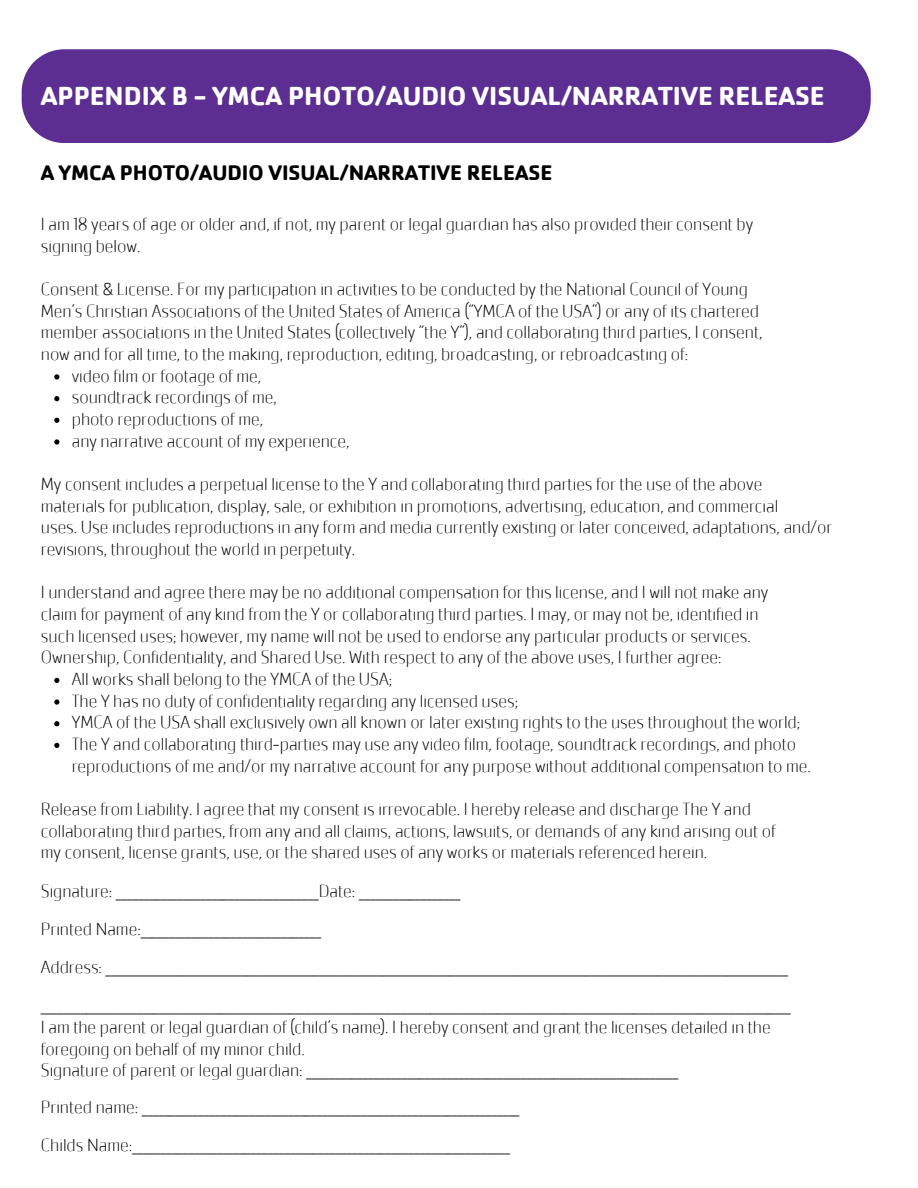
<style>
.page{position:relative;width:918px;height:1188px;background:#fff}
.page>*{position:absolute;margin:0;border:0;box-sizing:border-box;transform-origin:0 0}
.t1{font:700 27px "Cachet W05";color:#fff}
.t2{font:700 21.9px "Cachet W05";color:#000}
.t3{font:200 18.15px/21.6px "Cachet W05";color:#000}
</style>
<div class="page">
<div style="left:22px;top:49px;width:849px;height:94px;background:#5c2e91"></div>
<svg style="left:54px;top:374px;width:5px;height:6px"></svg>
<svg style="left:54px;top:396px;width:5px;height:5px"></svg>
<svg style="left:54px;top:418px;width:5px;height:5px"></svg>
<svg style="left:54px;top:439px;width:5px;height:6px"></svg>
<svg style="left:54px;top:678px;width:5px;height:5px"></svg>
<svg style="left:54px;top:699px;width:5px;height:6px"></svg>
<svg style="left:54px;top:721px;width:5px;height:5px"></svg>
<svg style="left:54px;top:743px;width:5px;height:5px"></svg>
<h1 class="t1" style="left:41px;top:79px;width:785px">APPENDIX B - YMCA PHOTO/AUDIO VISUAL/NARRATIVE RELEASE</h1>
<h2 class="t2" style="left:41px;top:159px;width:513px">A YMCA PHOTO/AUDIO VISUAL/NARRATIVE RELEASE</h2>
<p class="t3" style="left:41px;top:213px;width:714px">I am 18 years of age or older and, if not, my parent or legal guardian has also provided their consent by</p>
<p class="t3" style="left:41px;top:235px;width:101px">signing below.</p>
<p class="t3" style="left:41px;top:278px;width:709px">Consent &amp; License. For my participation in activities to be conducted by the National Council of Young</p>
<p class="t3" style="left:41px;top:300px;width:720px">Men’s Christian Associations of the United States of America (“YMCA of the USA”) or any of its chartered</p>
<p class="t3" style="left:41px;top:322px;width:723px">member associations in the United States (collectively “the Y”), and collaborating third parties, I consent,</p>
<p class="t3" style="left:41px;top:343px;width:649px">now and for all time, to the making, reproduction, editing, broadcasting, or rebroadcasting of:</p>
<p class="t3" style="left:72px;top:365px;width:191px">video film or footage of me,</p>
<p class="t3" style="left:72px;top:387px;width:207px">soundtrack recordings of me,</p>
<p class="t3" style="left:72px;top:408px;width:193px">photo reproductions of me,</p>
<p class="t3" style="left:72px;top:430px;width:279px">any narrative account of my experience,</p>
<p class="t3" style="left:41px;top:474px;width:723px">My consent includes a perpetual license to the Y and collaborating third parties for the use of the above</p>
<p class="t3" style="left:41px;top:495px;width:739px">materials for publication, display, sale, or exhibition in promotions, advertising, education, and commercial</p>
<p class="t3" style="left:41px;top:517px;width:793px">uses. Use includes reproductions in any form and media currently existing or later conceived, adaptations, and/or revisions, throughout the world in perpetuity.</p>
<p class="t3" style="left:41px;top:582px;width:729px">I understand and agree there may be no additional compensation for this license, and I will not make any</p>
<p class="t3" style="left:41px;top:604px;width:719px">claim for payment of any kind from the Y or collaborating third parties. I may, or may not be, identified in</p>
<p class="t3" style="left:41px;top:625px;width:712px">such licensed uses; however, my name will not be used to endorse any particular products or services.</p>
<p class="t3" style="left:41px;top:647px;width:682px">Ownership, Confidentiality, and Shared Use. With respect to any of the above uses, I further agree:</p>
<p class="t3" style="left:72px;top:669px;width:322px">All works shall belong to the YMCA of the USA;</p>
<p class="t3" style="left:72px;top:690px;width:448px">The Y has no duty of confidentiality regarding any licensed uses;</p>
<p class="t3" style="left:72px;top:712px;width:730px">YMCA of the USA shall exclusively own all known or later existing rights to the uses throughout the world;</p>
<p class="t3" style="left:72px;top:734px;width:741px">The Y and collaborating third-parties may use any video film, footage, soundtrack recordings, and photo reproductions of me and/or my narrative account for any purpose without additional compensation to me.</p>
<p class="t3" style="left:41px;top:799px;width:712px">Release from Liability. I agree that my consent is irrevocable. I hereby release and discharge The Y and</p>
<p class="t3" style="left:41px;top:820px;width:736px">collaborating third parties, from any and all claims, actions, lawsuits, or demands of any kind arising out of</p>
<p class="t3" style="left:41px;top:842px;width:668px">my consent, license grants, use, or the shared uses of any works or materials referenced herein.</p>
<p class="t3" style="left:41px;top:880px;width:421px">Signature: ____________________________________Date: __________________</p>
<p class="t3" style="left:41px;top:918px;width:282px">Printed Name:________________________________</p>
<p class="t3" style="left:41px;top:957px;width:749px">Address: _________________________________________________________________________________________________________________________</p>
<p class="t3" style="left:41px;top:995px;width:752px">_____________________________________________________________________________________________________________________________________</p>
<p class="t3" style="left:41px;top:1016px;width:731px">I am the parent or legal guardian of (child’s name). I hereby consent and grant the licenses detailed in the</p>
<p class="t3" style="left:41px;top:1038px;width:265px">foregoing on behalf of my minor child.</p>
<p class="t3" style="left:41px;top:1060px;width:639px">Signature of parent or legal guardian: __________________________________________________________________</p>
<p class="t3" style="left:41px;top:1097px;width:480px">Printed name: ___________________________________________________________________</p>
<p class="t3" style="left:41px;top:1134px;width:471px">Childs Name:___________________________________________________________________</p>
</div>
